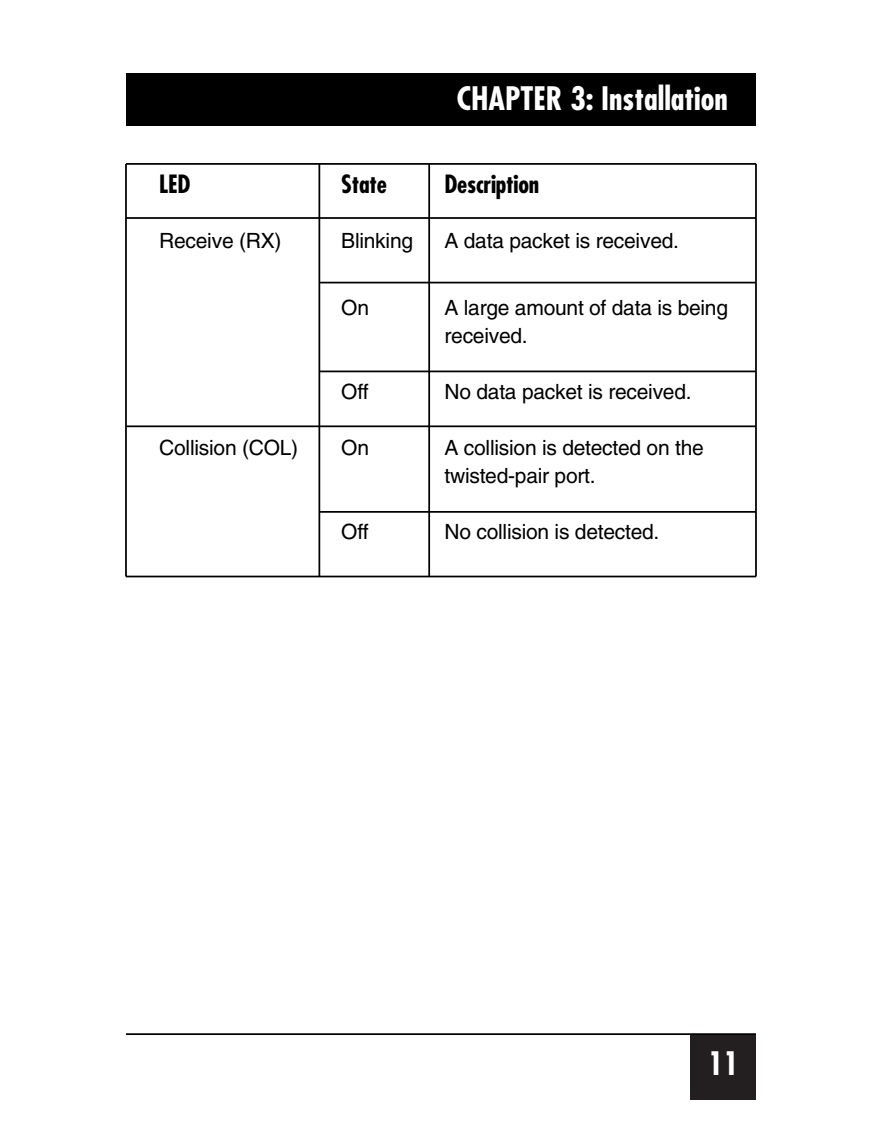
<style>
.page{position:relative;width:882px;height:1134px;background:#fff}
.page>*{position:absolute;margin:0;border:0;box-sizing:border-box;transform-origin:0 0}
.t1{font:700 condensed 31.5px "Futura";color:#fff}
.t2{font:700 condensed 24.5px "Futura";letter-spacing:-.01em;color:#000}
.t3{font:21px/28px "Helvetica";letter-spacing:-.01em;color:#000}
</style>
<div class="page">
<div style="left:691px;top:1034px;width:65px;height:65px;background:#231f20"></div>
<div style="left:126px;top:74px;width:630px;height:52px;background:#000"></div>
<hr style="left:126px;top:1033px;width:630px;height:2px;background:#000">
<hr style="left:126px;top:163px;width:630px;height:2px;background:#000">
<hr style="left:126px;top:217px;width:630px;height:2px;background:#000">
<hr style="left:319px;top:282px;width:437px;height:1px;background:#000">
<hr style="left:319px;top:371px;width:437px;height:1px;background:#000">
<hr style="left:126px;top:425px;width:630px;height:2px;background:#000">
<hr style="left:126px;top:576px;width:630px;height:1px;background:#000">
<hr style="left:125px;top:164px;width:2px;height:413px;background:#000">
<hr style="left:318px;top:164px;width:2px;height:413px;background:#000">
<hr style="left:428px;top:164px;width:2px;height:413px;background:#000">
<hr style="left:755px;top:164px;width:2px;height:413px;background:#000">
<hr style="left:319px;top:511px;width:437px;height:2px;background:#000">
<h1 class="t1" style="left:457px;top:84px;width:273px">CHAPTER 3: Installation</h1>
<p class="t2" style="left:159px;top:174px;width:33px">LED</p>
<p class="t2" style="left:341px;top:174px;width:47px">State</p>
<p class="t2" style="left:445px;top:174px;width:96px">Description</p>
<p class="t3" style="left:159px;top:229px;width:124px">Receive (RX)</p>
<p class="t3" style="left:341px;top:229px;width:73px">Blinking</p>
<p class="t3" style="left:445px;top:229px;width:236px">A data packet is received.</p>
<p class="t3" style="left:341px;top:296px;width:29px">On</p>
<p class="t3" style="left:445px;top:296px;width:285px">A large amount of data is being received.</p>
<p class="t3" style="left:341px;top:380px;width:29px">Off</p>
<p class="t3" style="left:445px;top:380px;width:249px">No data packet is received.</p>
<p class="t3" style="left:159px;top:436px;width:141px">Collision (COL)</p>
<p class="t3" style="left:341px;top:436px;width:29px">On</p>
<p class="t3" style="left:444px;top:436px;width:261px">A collision is detected on the twisted-pair port.</p>
<p class="t3" style="left:341px;top:520px;width:29px">Off</p>
<p class="t3" style="left:445px;top:520px;width:216px">No collision is detected.</p>
<h1 class="t1" style="left:708px;top:1050px;width:32px">11</h1>
</div>
